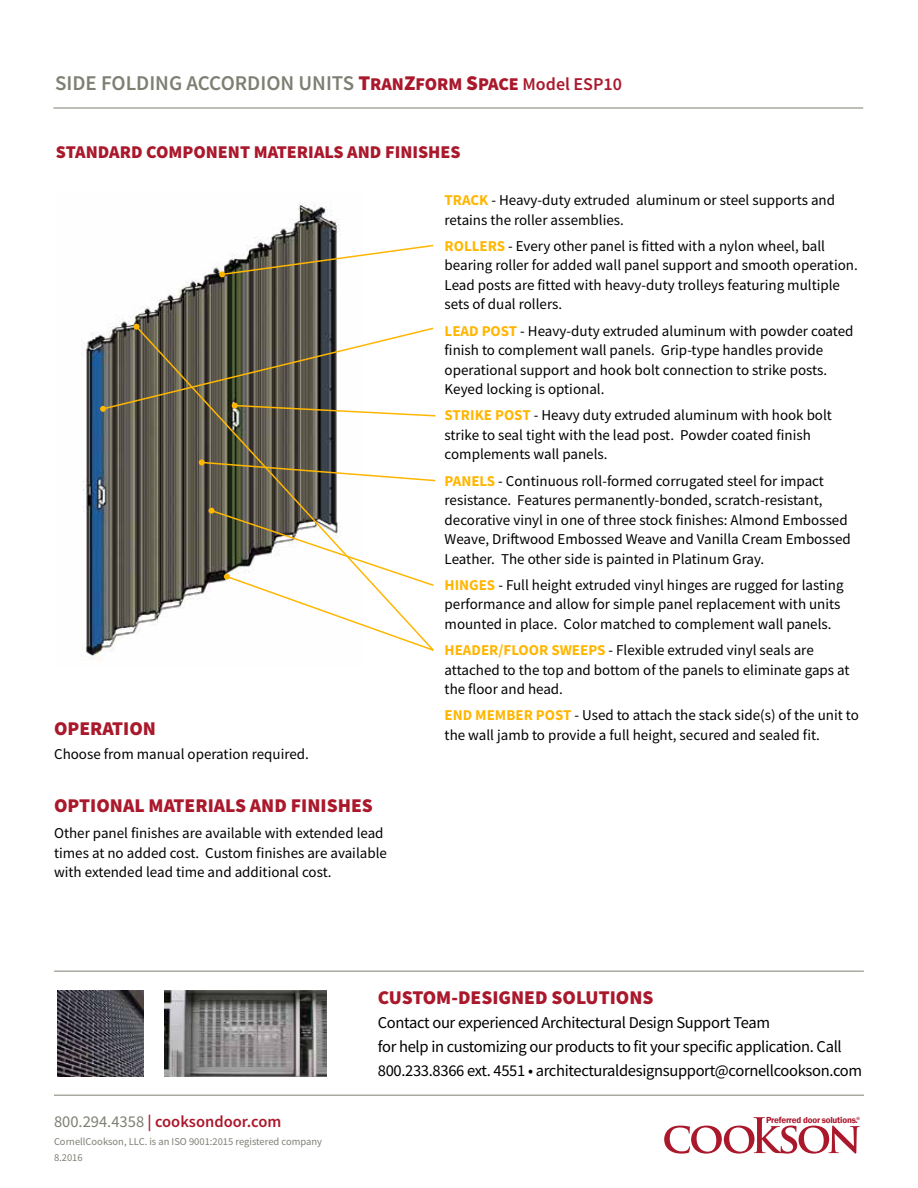
<style>
.page{position:relative;width:918px;height:1188px;background:#fff}
.page>*{position:absolute;margin:0;border:0;box-sizing:border-box;transform-origin:0 0}
.t1{font:600 21px "Source Sans Pro";color:#7e7f73}
.t2{font:900 19.5px "Source Sans Pro";color:#aa182c}
.t3{font:900 18px "Source Sans Pro";color:#aa182c}
.t4{font:16.5px/24px "Source Sans Pro";letter-spacing:-.02em;color:#000}
.t5{font:600 16.5px "Source Sans Pro";color:#aa182c}
.t6{font:15px/19.5px "Source Sans Pro";color:#000}
.t7{font:10.5px "Source Sans Pro";color:#7e7f73}
.t8{font:600 9px "Franklin Gothic";letter-spacing:-.02em;color:#aa182c}
.s1{font-weight:900;color:#aa182c}
.s2{font-weight:900;font-size:18px;color:#aa182c}
.s3{font-size:18px;color:#aa182c}
.s4{font-weight:700;color:#ffb600}
.s5{font-weight:400;color:#7e7f73}
</style>
<div class="page">
<hr style="left:54px;top:971px;width:810px;height:1px;background:#7e7f73">
<hr style="left:53px;top:108px;width:810px;height:1px;background:#7e7f73">
<hr style="left:54px;top:1095px;width:810px;height:1px;background:#7e7f73">
<svg style="left:664px;top:1117px;width:196px;height:37px"></svg>
<img style="left:81px;top:202px;width:259px;height:459px">
<img style="left:164px;top:990px;width:162px;height:87px">
<img style="left:57px;top:990px;width:86px;height:87px">
<svg style="left:219px;top:244px;width:215px;height:33px"></svg>
<svg style="left:134px;top:417px;width:302px;height:237px"></svg>
<svg style="left:100px;top:324px;width:336px;height:93px"></svg>
<svg style="left:209px;top:508px;width:226px;height:79px"></svg>
<h1 class="t1" style="left:55px;top:69px;width:569px">SIDE FOLDING ACCORDION UNITS <span class="s1">T</span><span class="s2">RAN</span><span class="s1">Z</span><span class="s2">FORM</span> <span class="s1">S</span><span class="s2">PACE</span> <span class="s3">Model ESP10</span></h1>
<p class="t3" style="left:56px;top:140px;width:406px">STANDARD COMPONENT MATERIALS AND FINISHES</p>
<h2 class="t2" style="left:54px;top:715px;width:103px">OPERATION</h2>
<p class="t6" style="left:54px;top:745px;width:256px">Choose from manual operation required.</p>
<h2 class="t2" style="left:54px;top:792px;width:320px">OPTIONAL MATERIALS AND FINISHES</h2>
<p class="t6" style="left:54px;top:823px;width:334px">Other panel finishes are available with extended lead times at no added cost. Custom finishes are available with extended lead time and additional cost.</p>
<p class="t6" style="left:445px;top:190px;width:392px"><span class="s4">TRACK</span> - Heavy-duty extruded aluminum or steel supports and retains the roller assemblies.</p>
<p class="t6" style="left:445px;top:236px;width:415px"><span class="s4">ROLLERS</span> - Every other panel is fitted with a nylon wheel, ball bearing roller for added wall panel support and smooth operation.<br>Lead posts are fitted with heavy-duty trolleys featuring multiple sets of dual rollers.</p>
<p class="t6" style="left:445px;top:321px;width:411px"><span class="s4">LEAD POST</span> - Heavy-duty extruded aluminum with powder coated finish to complement wall panels. Grip-type handles provide operational support and hook bolt connection to strike posts.<br>Keyed locking is optional.</p>
<p class="t6" style="left:445px;top:406px;width:389px"><span class="s4">STRIKE POST</span> - Heavy duty extruded aluminum with hook bolt strike to seal tight with the lead post. Powder coated finish complements wall panels.</p>
<p class="t6" style="left:445px;top:471px;width:408px"><span class="s4">PANELS</span> - Continuous roll-formed corrugated steel for impact resistance. Features permanently-bonded, scratch-resistant, decorative vinyl in one of three stock finishes: Almond Embossed Weave, Driftwood Embossed Weave and Vanilla Cream Embossed Leather. The other side is painted in Platinum Gray.</p>
<p class="t6" style="left:445px;top:575px;width:401px"><span class="s4">HINGES</span> - Full height extruded vinyl hinges are rugged for lasting performance and allow for simple panel replacement with units mounted in place. Color matched to complement wall panels.</p>
<p class="t6" style="left:445px;top:640px;width:407px"><span class="s4">HEADER/FLOOR SWEEPS</span> - Flexible extruded vinyl seals are attached to the top and bottom of the panels to eliminate gaps at the floor and head.</p>
<p class="t6" style="left:445px;top:706px;width:416px"><span class="s4">END MEMBER POST</span> - Used to attach the stack side(s) of the unit to the wall jamb to provide a full height, secured and sealed fit.</p>
<h2 class="t2" style="left:378px;top:984px;width:277px">CUSTOM-DESIGNED SOLUTIONS</h2>
<p class="t4" style="left:378px;top:1010px;width:486px">Contact our experienced Architectural Design Support Team<br>for help in customizing our products to fit your specific application. Call<br>800.233.8366 ext. 4551 • architecturaldesignsupport@cornellcookson.com</p>
<p class="t5" style="left:54px;top:1111px;width:229px"><span class="s5">800.294.4358</span> | cooksondoor.com</p>
<p class="t8" style="left:766px;top:1115px;width:93px">Preferred door solutions.</p>
<p class="t7" style="left:54px;top:1135px;width:270px">CornellCookson, LLC. is an ISO 9001:2015 registered company</p>
<p class="t7" style="left:54px;top:1151px;width:30px">8.2016</p>
</div>
